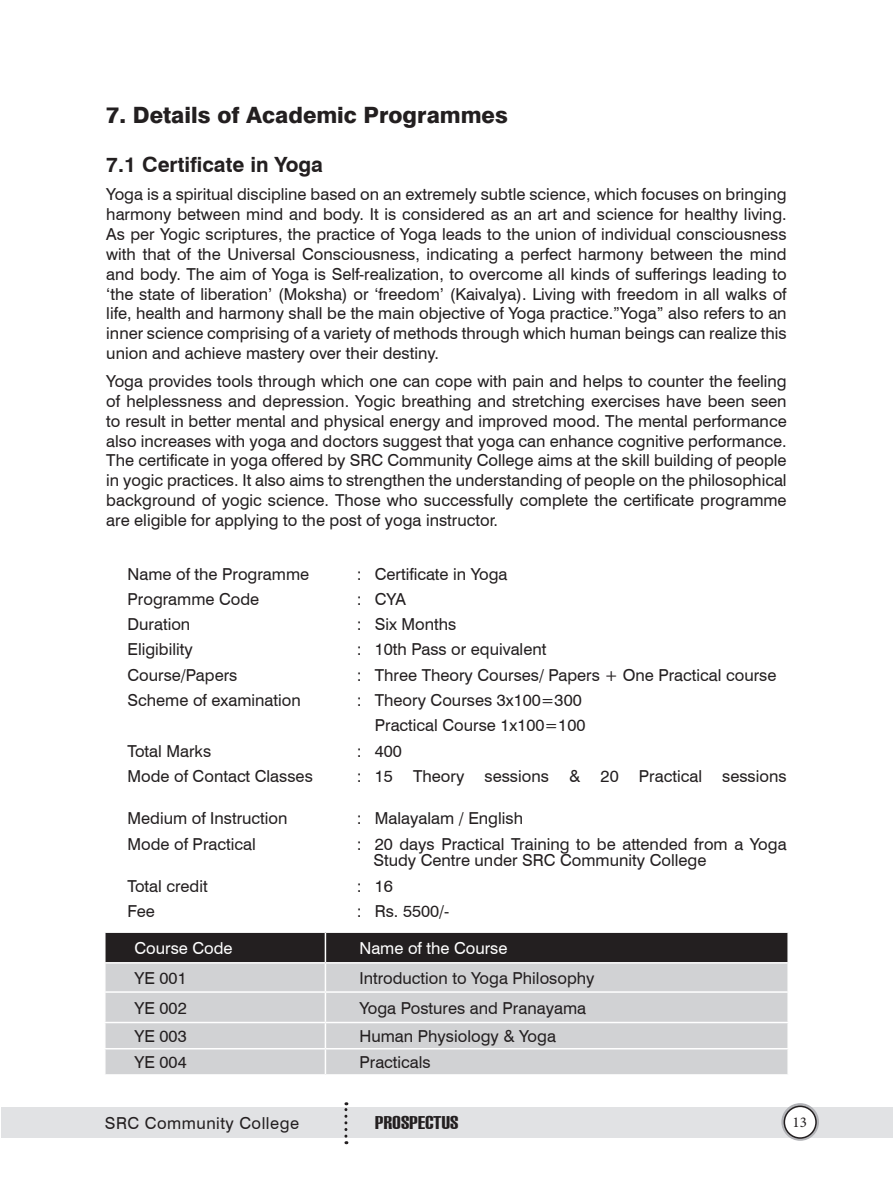
<style>
.page{position:relative;width:893px;height:1191px;background:#fff}
.page>*{position:absolute;margin:0;border:0;box-sizing:border-box;transform-origin:0 0}
.t1{font:800 22.5px "Swiss 721 BT";color:#231f20}
.t2{font:700 21px "Swiss 721 BT";color:#231f20}
.t3{font:900 extra-condensed 18px "Swiss 911 BT";color:#231f20;scale:1.5 1}
.t4{font:16.5px/19.8px "Swiss 721 BT";color:#231f20;text-align:justify}
.t5{font:16.5px "Swiss 721 BT";color:#fff}
.t6{font:16.5px "Swiss 721 BT";letter-spacing:.03em;color:#231f20}
.t7{font:15px "Minion Pro";color:#231f20}
</style>
<div class="page">
<svg style="left:105px;top:932px;width:683px;height:142px;background:#afafb1"></svg>
<hr style="left:787px;top:1049px;width:2px;height:25px;background:#fff">
<div style="left:2px;top:1107px;width:891px;height:31px;background:#e1e2e4"></div>
<svg style="left:781px;top:1103px;width:38px;height:37px"></svg>
<svg style="left:344px;top:1102px;width:3px;height:42px"></svg>
<div style="left:784px;top:1106px;width:32px;height:32px;background:#fff;border-radius:50%"></div>
<div style="left:784px;top:1105px;width:33px;height:33px;border:2px solid #231f20;border-radius:50%"></div>
<h1 class="t1" style="left:106px;top:102px;width:403px">7. Details of Academic Programmes</h1>
<p class="t2" style="left:106px;top:150px;width:218px">7.1 Certificate in Yoga</p>
<p class="t4" style="left:106px;top:184px;width:682px">Yoga is a spiritual discipline based on an extremely subtle science, which focuses on bringing harmony between mind and body. It is considered as an art and science for healthy living.<br>As per Yogic scriptures, the practice of Yoga leads to the union of individual consciousness with that of the Universal Consciousness, indicating a perfect harmony between the mind and body. The aim of Yoga is Self-realization, to overcome all kinds of sufferings leading to ‘the state of liberation’ (Moksha) or ‘freedom’ (Kaivalya). Living with freedom in all walks of life, health and harmony shall be the main objective of Yoga practice.”Yoga” also refers to an inner science comprising of a variety of methods through which human beings can realize this union and achieve mastery over their destiny.</p>
<p class="t4" style="left:106px;top:371px;width:682px">Yoga provides tools through which one can cope with pain and helps to counter the feeling of helplessness and depression. Yogic breathing and stretching exercises have been seen to result in better mental and physical energy and improved mood. The mental performance also increases with yoga and doctors suggest that yoga can enhance cognitive performance.<br>The certificate in yoga offered by SRC Community College aims at the skill building of people in yogic practices. It also aims to strengthen the understanding of people on the philosophical background of yogic science. Those who successfully complete the certificate programme are eligible for applying to the post of yoga instructor.</p>
<p class="t4" style="left:128px;top:563px;width:183px">Name of the Programme</p>
<p class="t4" style="left:357px;top:563px;width:152px">: Certificate in Yoga</p>
<p class="t4" style="left:128px;top:588px;width:133px">Programme Code</p>
<p class="t4" style="left:357px;top:588px;width:51px">: CYA</p>
<p class="t4" style="left:128px;top:614px;width:64px">Duration</p>
<p class="t4" style="left:357px;top:614px;width:101px">: Six Months</p>
<p class="t4" style="left:128px;top:639px;width:67px">Eligibility</p>
<p class="t4" style="left:357px;top:639px;width:191px">: 10th Pass or equivalent</p>
<p class="t4" style="left:128px;top:664px;width:111px">Course/Papers</p>
<p class="t4" style="left:357px;top:664px;width:421px">: Three Theory Courses/ Papers + One Practical course</p>
<p class="t4" style="left:128px;top:689px;width:175px">Scheme of examination</p>
<p class="t4" style="left:357px;top:687px;width:230px;line-height:25.3px;text-align:right">: Theory Courses 3x100=300<br>Practical Course 1x100=100</p>
<p class="t4" style="left:128px;top:740px;width:85px">Total Marks</p>
<p class="t4" style="left:357px;top:740px;width:47px">: 400</p>
<p class="t4" style="left:128px;top:765px;width:187px">Mode of Contact Classes</p>
<p class="t4" style="left:357px;top:765px;width:431px">: 15 Theory sessions &amp; 20 Practical sessions</p>
<p class="t4" style="left:128px;top:808px;width:161px">Medium of Instruction</p>
<p class="t4" style="left:357px;top:808px;width:168px">: Malayalam / English</p>
<p class="t4" style="left:128px;top:833px;width:130px">Mode of Practical</p>
<p class="t4" style="left:373px;top:834px;width:415px;line-height:16.8px;text-indent:-17px">: 20 days Practical Training to be attended from a Yoga<br>Study Centre under SRC Community College</p>
<p class="t4" style="left:128px;top:875px;width:82px">Total credit</p>
<p class="t4" style="left:357px;top:875px;width:38px">: 16</p>
<p class="t4" style="left:128px;top:900px;width:29px">Fee</p>
<p class="t4" style="left:357px;top:900px;width:94px">: Rs. 5500/-</p>
<p class="t5" style="left:135px;top:936px;width:100px">Course Code</p>
<p class="t5" style="left:359px;top:936px;width:150px">Name of the Course</p>
<p class="t4" style="left:135px;top:967px;width:54px">YE 001</p>
<p class="t4" style="left:359px;top:967px;width:237px">Introduction to Yoga Philosophy</p>
<p class="t4" style="left:135px;top:997px;width:54px">YE 002</p>
<p class="t4" style="left:359px;top:997px;width:228px">Yoga Postures and Pranayama</p>
<p class="t4" style="left:135px;top:1025px;width:54px">YE 003</p>
<p class="t4" style="left:359px;top:1025px;width:198px">Human Physiology &amp; Yoga</p>
<p class="t4" style="left:135px;top:1051px;width:54px">YE 004</p>
<p class="t4" style="left:359px;top:1051px;width:73px">Practicals</p>
<p class="t6" style="left:105px;top:1112px;width:196px">SRC Community College</p>
<p class="t3" style="left:375px;top:1113px;width:57px">PROSPECTUS</p>
<p class="t7" style="left:792px;top:1111px;width:16px">13</p>
</div>
